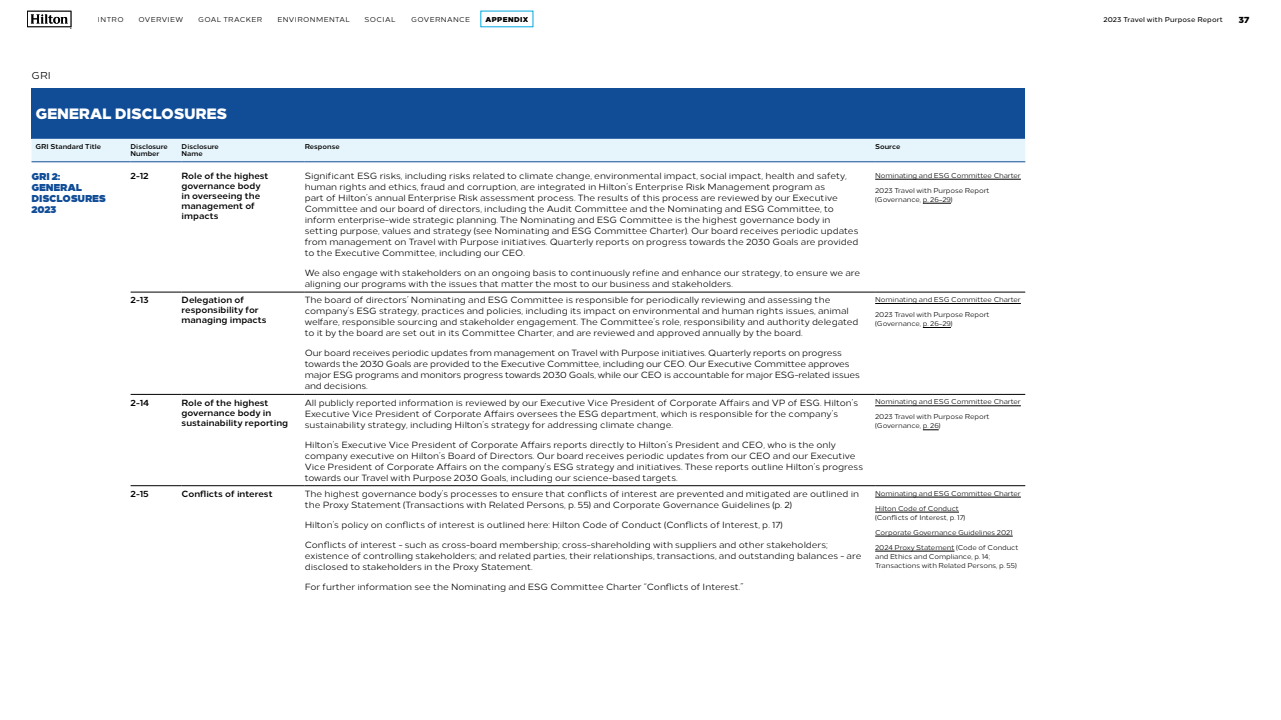
<style>
.page{position:relative;width:1281px;height:720px;background:#fff}
.page>*{position:absolute;margin:0;border:0;box-sizing:border-box;transform-origin:0 0}
.H2-Table_Column_Head_1_15_16{font:800 15px "Loew Two Zero";letter-spacing:-.02em;color:#fff}
.H3-Table_Subhead_1_11_13_Black{font:900 10px/11px "Loew Two Zero";letter-spacing:-.02em;color:#114d97}
.t1{font:10px "Loew Two Zero";color:#000}
.P-Table_Copy_9_11{font:9px/11px "Loew Two Zero";color:#000}
.H3-Table_Subhead_2_9_10_Bold{font:700 9px/10px "Loew Two Zero";color:#000}
.t2{font:800 9px "Loew Two Zero";color:#000}
.P-Table_GRI_Source_7_9{font:7px/9px "Loew Two Zero";letter-spacing:-.01em;color:#000}
.H3-Table_Column_Head_2_7_7_5{font:700 7px/7.5px "Loew Two Zero";color:#000}
.P-Table_GRI_Source_7_9-2{font:7px "Loew Two Zero";letter-spacing:.055em;color:#000}
.t3{font:500 7px "Loew Two Zero";letter-spacing:.015em;color:#000}
</style>
<div class="page">
<div style="left:32px;top:88px;width:992px;height:51px;background:#114d97"></div>
<div style="left:32px;top:139px;width:992px;height:22px;background:#e6f5fc"></div>
<hr style="left:130px;top:292px;width:52px;height:1px;background:#000">
<hr style="left:182px;top:292px;width:122px;height:1px;background:#000">
<hr style="left:304px;top:292px;width:570px;height:1px;background:#000">
<hr style="left:874px;top:292px;width:150px;height:1px;background:#000">
<hr style="left:130px;top:394px;width:52px;height:1px;background:#000">
<hr style="left:182px;top:394px;width:122px;height:1px;background:#000">
<hr style="left:304px;top:394px;width:570px;height:1px;background:#000">
<hr style="left:874px;top:394px;width:150px;height:1px;background:#000">
<hr style="left:130px;top:486px;width:52px;height:1px;background:#000">
<hr style="left:182px;top:486px;width:122px;height:1px;background:#000">
<hr style="left:304px;top:486px;width:570px;height:1px;background:#000">
<hr style="left:874px;top:486px;width:150px;height:1px;background:#000">
<hr style="left:32px;top:161px;width:98px;height:1px;background:#114d97">
<hr style="left:130px;top:161px;width:52px;height:1px;background:#114d97">
<hr style="left:182px;top:161px;width:122px;height:1px;background:#114d97">
<hr style="left:304px;top:161px;width:570px;height:1px;background:#114d97">
<hr style="left:874px;top:161px;width:150px;height:1px;background:#114d97">
<hr style="left:874px;top:179px;width:146px;height:1px;background:#000">
<svg style="left:922px;top:203px;width:28px;height:1px"></svg>
<hr style="left:874px;top:303px;width:146px;height:1px;background:#000">
<svg style="left:922px;top:327px;width:28px;height:1px"></svg>
<hr style="left:874px;top:406px;width:146px;height:1px;background:#000">
<svg style="left:923px;top:430px;width:15px;height:1px"></svg>
<hr style="left:874px;top:497px;width:146px;height:1px;background:#000">
<hr style="left:874px;top:512px;width:84px;height:1px;background:#000">
<hr style="left:874px;top:536px;width:138px;height:1px;background:#000">
<hr style="left:874px;top:551px;width:80px;height:1px;background:#000">
<svg style="left:27px;top:11px;width:44px;height:18px"></svg>
<p class="P-Table_GRI_Source_7_9" style="left:98px;top:14px;width:27px">INTRO</p>
<p class="P-Table_GRI_Source_7_9-2" style="left:138px;top:14px;width:46px">OVERVIEW</p>
<p class="P-Table_GRI_Source_7_9-2" style="left:198px;top:14px;width:65px">GOAL TRACKER</p>
<p class="P-Table_GRI_Source_7_9-2" style="left:277px;top:14px;width:74px">ENVIRONMENTAL</p>
<p class="P-Table_GRI_Source_7_9" style="left:364px;top:14px;width:32px">SOCIAL</p>
<p class="P-Table_GRI_Source_7_9-2" style="left:411px;top:14px;width:60px">GOVERNANCE</p>
<p class="P-Table_GRI_Source_7_9-2" style="left:485px;top:14px;width:44px">APPENDIX</p>
<p class="t3" style="left:1103px;top:14px;width:121px">2023 Travel with Purpose Report</p>
<p class="t2" style="left:1238px;top:12px;width:12px">37</p>
<p class="t1" style="left:32px;top:68px;width:21px">GRI</p>
<h2 class="H2-Table_Column_Head_1_15_16" style="left:36px;top:101px;width:193px">GENERAL DISCLOSURES</h2>
<h3 class="H3-Table_Column_Head_2_7_7_5" style="left:36px;top:142px;width:67px">GRI Standard Title</h3>
<h3 class="H3-Table_Column_Head_2_7_7_5" style="left:130px;top:142px;width:39px">Disclosure<br>Number</h3>
<h3 class="H3-Table_Column_Head_2_7_7_5" style="left:182px;top:142px;width:39px">Disclosure<br>Name</h3>
<h3 class="H3-Table_Column_Head_2_7_7_5" style="left:304px;top:142px;width:36px">Response</h3>
<h3 class="H3-Table_Column_Head_2_7_7_5" style="left:874px;top:142px;width:27px">Source</h3>
<h3 class="H3-Table_Subhead_1_11_13_Black" style="left:32px;top:170px;width:76px">GRI 2:<br>GENERAL<br>DISCLOSURES<br>2023</h3>
<h3 class="H3-Table_Subhead_2_9_10_Bold" style="left:130px;top:170px;width:20px">2-12</h3>
<h3 class="H3-Table_Subhead_2_9_10_Bold" style="left:182px;top:170px;width:88px">Role of the highest governance body in overseeing the management of impacts</h3>
<p class="P-Table_Copy_9_11" style="left:304px;top:170px;width:555px">Significant ESG risks, including risks related to climate change, environmental impact, social impact, health and safety, human rights and ethics, fraud and corruption, are integrated in Hilton’s Enterprise Risk Management program as<br>part of Hilton’s annual Enterprise Risk assessment process. The results of this process are reviewed by our Executive Committee and our board of directors, including the Audit Committee and the Nominating and ESG Committee, to inform enterprise-wide strategic planning. The Nominating and ESG Committee is the highest governance body in setting purpose, values and strategy (see Nominating and ESG Committee Charter). Our board receives periodic updates from management on Travel with Purpose initiatives. Quarterly reports on progress towards the 2030 Goals are provided to the Executive Committee, including our CEO.</p>
<p class="P-Table_Copy_9_11" style="left:304px;top:267px;width:557px">We also engage with stakeholders on an ongoing basis to continuously refine and enhance our strategy, to ensure we are aligning our programs with the issues that matter the most to our business and stakeholders.</p>
<p class="P-Table_GRI_Source_7_9" style="left:874px;top:170px;width:147px">Nominating and ESG Committee Charter</p>
<p class="P-Table_GRI_Source_7_9" style="left:874px;top:185px;width:116px">2023 Travel with Purpose Report (Governance, p. 26–29)</p>
<h3 class="H3-Table_Subhead_2_9_10_Bold" style="left:130px;top:294px;width:20px">2-13</h3>
<h3 class="H3-Table_Subhead_2_9_10_Bold" style="left:182px;top:294px;width:87px">Delegation of responsibility for managing impacts</h3>
<p class="P-Table_Copy_9_11" style="left:304px;top:294px;width:555px">The board of directors’ Nominating and ESG Committee is responsible for periodically reviewing and assessing the company’s ESG strategy, practices and policies, including its impact on environmental and human rights issues, animal welfare, responsible sourcing and stakeholder engagement. The Committee’s role, responsibility and authority delegated to it by the board are set out in its Committee Charter, and are reviewed and approved annually by the board.</p>
<p class="P-Table_Copy_9_11" style="left:304px;top:347px;width:556px">Our board receives periodic updates from management on Travel with Purpose initiatives. Quarterly reports on progress towards the 2030 Goals are provided to the Executive Committee, including our CEO. Our Executive Committee approves major ESG programs and monitors progress towards 2030 Goals, while our CEO is accountable for major ESG-related issues and decisions.</p>
<h3 class="H3-Table_Subhead_2_9_10_Bold" style="left:130px;top:397px;width:20px">2-14</h3>
<h3 class="H3-Table_Subhead_2_9_10_Bold" style="left:182px;top:397px;width:108px">Role of the highest governance body in sustainability reporting</h3>
<p class="P-Table_Copy_9_11" style="left:304px;top:396px;width:555px">All publicly reported information is reviewed by our Executive Vice President of Corporate Affairs and VP of ESG. Hilton’s<br>Executive Vice President of Corporate Affairs oversees the ESG department, which is responsible for the company’s sustainability strategy, including Hilton’s strategy for addressing climate change.</p>
<p class="P-Table_Copy_9_11" style="left:304px;top:438px;width:559px">Hilton’s Executive Vice President of Corporate Affairs reports directly to Hilton’s President and CEO, who is the only company executive on Hilton’s Board of Directors. Our board receives periodic updates from our CEO and our Executive Vice President of Corporate Affairs on the company’s ESG strategy and initiatives. These reports outline Hilton’s progress towards our Travel with Purpose 2030 Goals, including our science-based targets.</p>
<h3 class="H3-Table_Subhead_2_9_10_Bold" style="left:130px;top:488px;width:20px">2-15</h3>
<h3 class="H3-Table_Subhead_2_9_10_Bold" style="left:182px;top:488px;width:93px">Conflicts of interest</h3>
<p class="P-Table_Copy_9_11" style="left:304px;top:487px;width:555px">The highest governance body’s processes to ensure that conflicts of interest are prevented and mitigated are outlined in the Proxy Statement (Transactions with Related Persons, p. 55) and Corporate Governance Guidelines (p. 2)</p>
<p class="P-Table_Copy_9_11" style="left:304px;top:518px;width:479px">Hilton’s policy on conflicts of interest is outlined here: Hilton Code of Conduct (Conflicts of Interest, p. 17)</p>
<p class="P-Table_Copy_9_11" style="left:304px;top:538px;width:558px">Conflicts of interest - such as cross-board membership; cross-shareholding with suppliers and other stakeholders; existence of controlling stakeholders; and related parties, their relationships, transactions, and outstanding balances - are disclosed to stakeholders in the Proxy Statement.</p>
<p class="P-Table_Copy_9_11" style="left:304px;top:580px;width:440px">For further information see the Nominating and ESG Committee Charter “Conflicts of Interest.”</p>
<p class="P-Table_GRI_Source_7_9" style="left:874px;top:294px;width:147px">Nominating and ESG Committee Charter</p>
<p class="P-Table_GRI_Source_7_9" style="left:874px;top:309px;width:116px">2023 Travel with Purpose Report (Governance, p. 26–29)</p>
<p class="P-Table_GRI_Source_7_9" style="left:874px;top:397px;width:147px">Nominating and ESG Committee Charter</p>
<p class="P-Table_GRI_Source_7_9" style="left:874px;top:412px;width:116px">2023 Travel with Purpose Report (Governance, p. 26)</p>
<p class="P-Table_GRI_Source_7_9" style="left:874px;top:488px;width:147px">Nominating and ESG Committee Charter</p>
<p class="P-Table_GRI_Source_7_9" style="left:874px;top:503px;width:92px">Hilton Code of Conduct (Conflicts of Interest, p. 17)</p>
<p class="P-Table_GRI_Source_7_9" style="left:874px;top:527px;width:139px">Corporate Governance Guidelines 2021</p>
<p class="P-Table_GRI_Source_7_9" style="left:874px;top:542px;width:145px">2024 Proxy Statement (Code of Conduct and Ethics and Compliance, p. 14;<br>Transactions with Related Persons, p. 55)</p>
</div>
